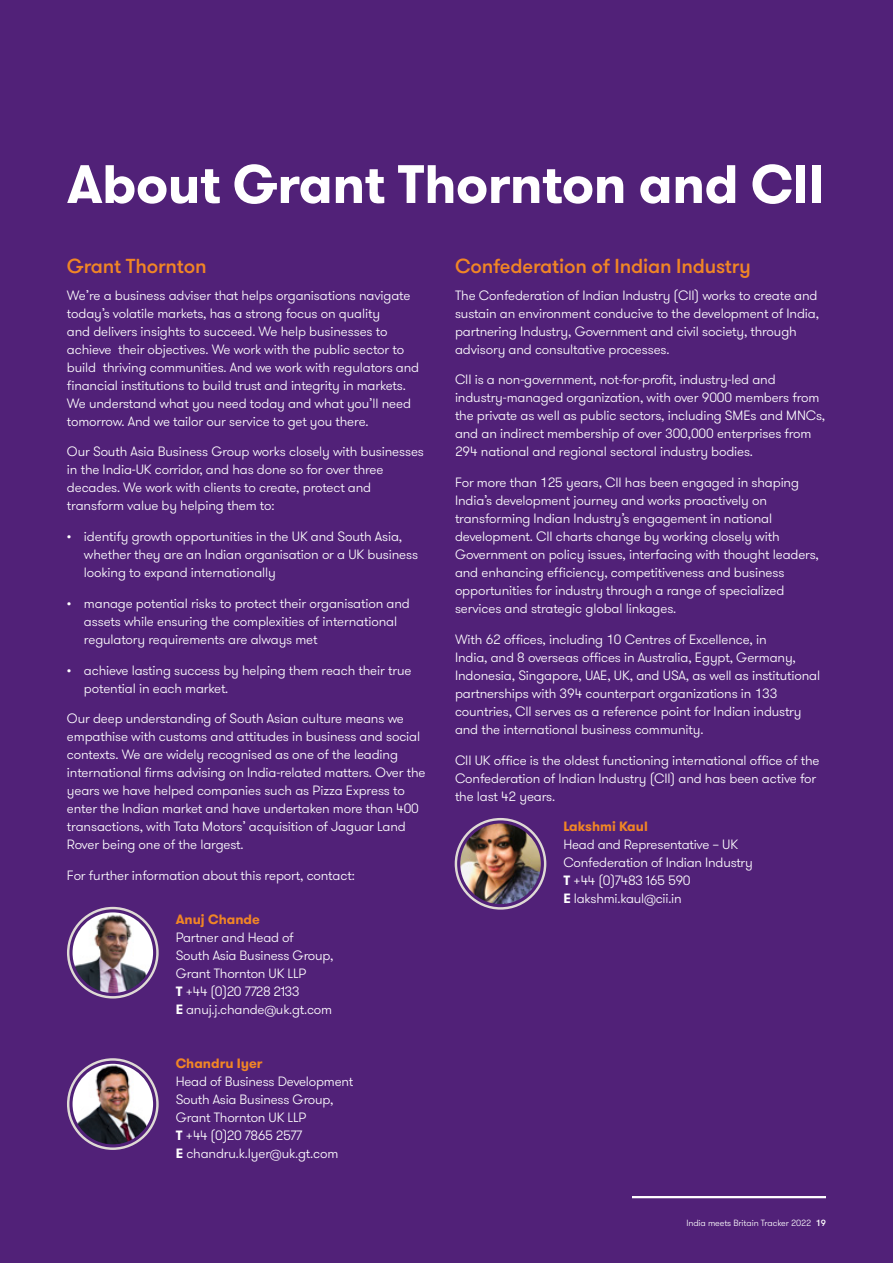
<style>
.page{position:relative;width:893px;height:1263px;background:#512178}
.page>*{position:absolute;margin:0;border:0;box-sizing:border-box;transform-origin:0 0}
.t1{font:700 54px "GT Walsheim Pro";letter-spacing:-.01em;color:#fff}
.t2{font:500 20.25px "GT Walsheim Pro";letter-spacing:-.01em;color:#f18625}
.t3{font:300 13.5px/18px "GT Walsheim Pro";letter-spacing:-.01em;color:#fff}
.t4{font:700 13.5px "GT Walsheim Pro";color:#f18625}
.t5{font:300 9px "GT Walsheim Pro";letter-spacing:-.01em;color:#fff}
.s1{font-weight:700}
.s2{font-weight:500}
</style>
<div class="page">
<hr style="left:632px;top:1196px;width:194px;height:2px;background:#fff">
<div style="left:67px;top:907px;width:92px;height:91px;border:2px solid #dfdad5;border-radius:50%"></div>
<img style="left:73px;top:912px;width:80px;height:81px;border-radius:40px">
<div style="left:67px;top:1058px;width:92px;height:92px;border:2px solid #dfdad5;border-radius:50%"></div>
<img style="left:73px;top:1064px;width:80px;height:80px;border-radius:40px">
<div style="left:455px;top:818px;width:91px;height:92px;border:2px solid #dfdad5;border-radius:50%"></div>
<img style="left:460px;top:823px;width:81px;height:81px;border-radius:40px">
<h1 class="t1" style="left:67px;top:149px;width:759px">About Grant Thornton and CII</h1>
<h2 class="t2" style="left:67px;top:253px;width:141px">Grant Thornton</h2>
<p class="t3" style="left:67px;top:286px;width:354px">We’re a business adviser that helps organisations navigate today’s volatile markets, has a strong focus on quality<br>and delivers insights to succeed. We help businesses to achieve their objectives. We work with the public sector to build thriving communities. And we work with regulators and financial institutions to build trust and integrity in markets.<br>We understand what you need today and what you’ll need tomorrow. And we tailor our service to get you there.</p>
<p class="t3" style="left:67px;top:443px;width:359px">Our South Asia Business Group works closely with businesses in the India-UK corridor, and has done so for over three decades. We work with clients to create, protect and transform value by helping them to:</p>
<p class="t3" style="left:84px;top:528px;width:336px;text-indent:-17px">• identify growth opportunities in the UK and South Asia, whether they are an Indian organisation or a UK business looking to expand internationally</p>
<p class="t3" style="left:84px;top:594px;width:327px;text-indent:-17px">• manage potential risks to protect their organisation and assets while ensuring the complexities of international regulatory requirements are always met</p>
<p class="t3" style="left:84px;top:661px;width:329px;text-indent:-17px">• achieve lasting success by helping them reach their true potential in each market.</p>
<p class="t3" style="left:67px;top:710px;width:360px">Our deep understanding of South Asian culture means we empathise with customs and attitudes in business and social contexts. We are widely recognised as one of the leading international firms advising on India-related matters. Over the years we have helped companies such as Pizza Express to enter the Indian market and have undertaken more than 400 transactions, with Tata Motors’ acquisition of Jaguar Land Rover being one of the largest.</p>
<p class="t3" style="left:67px;top:867px;width:289px">For further information about this report, contact:</p>
<p class="t4" style="left:176px;top:910px;width:86px">Anuj Chande</p>
<p class="t3" style="left:176px;top:928px;width:159px">Partner and Head of<br>South Asia Business Group,<br>Grant Thornton UK LLP<br><span class="s1">T</span> +44 (0)20 7728 2133<br><span class="s1">E</span> anuj.j.chande@uk.gt.com</p>
<p class="t4" style="left:176px;top:1054px;width:88px">Chandru Iyer</p>
<p class="t3" style="left:176px;top:1072px;width:179px">Head of Business Development<br>South Asia Business Group,<br>Grant Thornton UK LLP<br><span class="s1">T</span> +44 (0)20 7865 2577<br><span class="s1">E</span> chandru.k.Iyer@uk.gt.com</p>
<h2 class="t2" style="left:455px;top:253px;width:297px">Confederation of Indian Industry</h2>
<p class="t3" style="left:455px;top:286px;width:366px">The Confederation of Indian Industry (CII) works to create and sustain an environment conducive to the development of India, partnering Industry, Government and civil society, through advisory and consultative processes.</p>
<p class="t3" style="left:455px;top:371px;width:372px">CII is a non-government, not-for-profit, industry-led and industry-managed organization, with over 9000 members from the private as well as public sectors, including SMEs and MNCs, and an indirect membership of over 300,000 enterprises from 294 national and regional sectoral industry bodies.</p>
<p class="t3" style="left:455px;top:474px;width:365px">For more than 125 years, CII has been engaged in shaping India’s development journey and works proactively on transforming Indian Industry’s engagement in national development. CII charts change by working closely with Government on policy issues, interfacing with thought leaders, and enhancing efficiency, competitiveness and business opportunities for industry through a range of specialized services and strategic global linkages.</p>
<p class="t3" style="left:455px;top:630px;width:367px">With 62 offices, including 10 Centres of Excellence, in<br>India, and 8 overseas offices in Australia, Egypt, Germany, Indonesia, Singapore, UAE, UK, and USA, as well as institutional partnerships with 394 counterpart organizations in 133 countries, CII serves as a reference point for Indian industry and the international business community.</p>
<p class="t3" style="left:455px;top:751px;width:366px">CII UK office is the oldest functioning international office of the<br>Confederation of Indian Industry (CII) and has been active for the last 42 years.</p>
<p class="t4" style="left:563px;top:818px;width:86px">Lakshmi Kaul</p>
<p class="t3" style="left:563px;top:836px;width:191px">Head and Representative – UK<br>Confederation of Indian Industry<br><span class="s1">T</span> +44 (0)7483 165 590<br><span class="s1">E</span> lakshmi.kaul@cii.in</p>
<p class="t5" style="left:686px;top:1217px;width:141px">India meets Britain Tracker 2022 <span class="s2">19</span></p>
</div>
